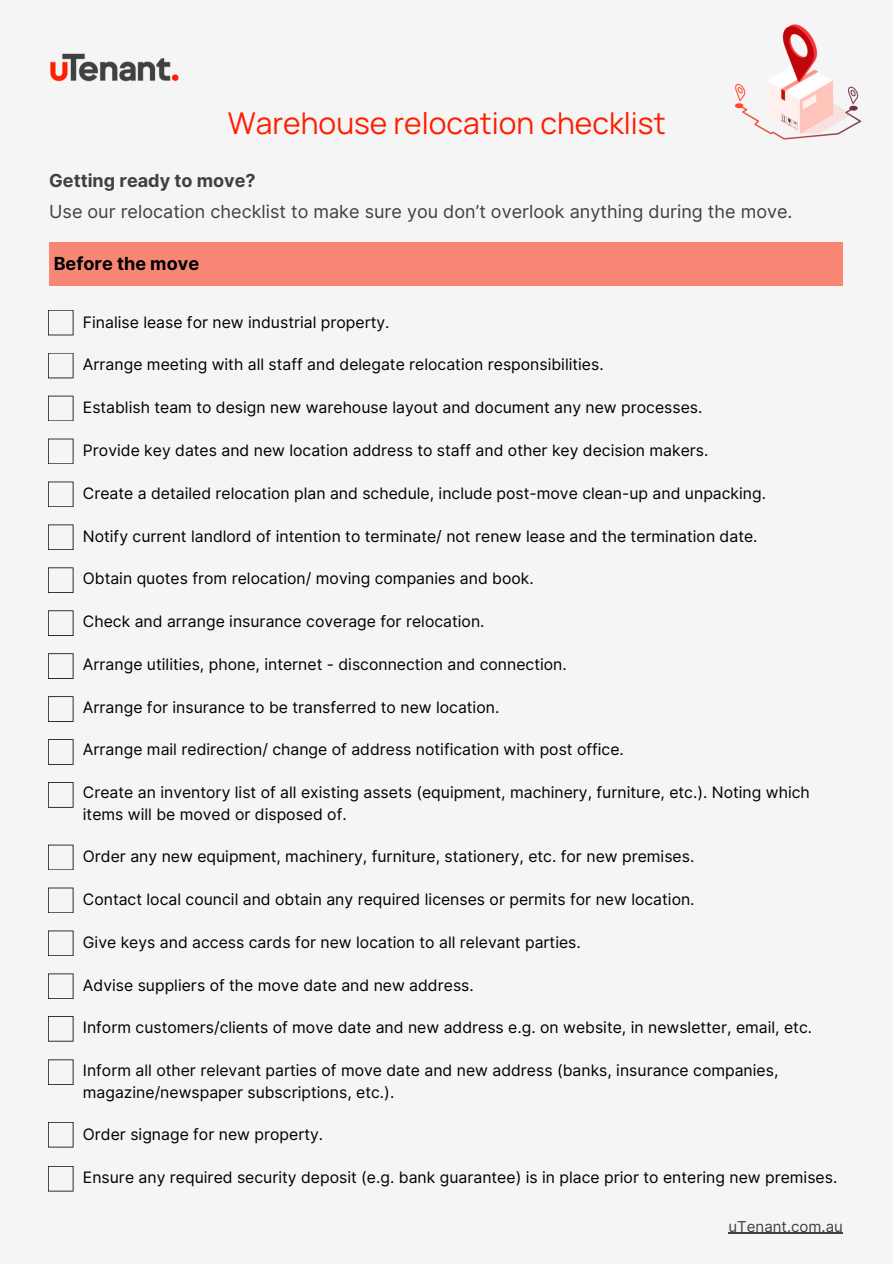
<style>
.page{position:relative;width:893px;height:1264px;background:#fff}
.page>*{position:absolute;margin:0;border:0;box-sizing:border-box;transform-origin:0 0}
.t1{font:30px "Manrope";color:#ff1e00}
.t2{font:18px/30.3px "Inter";color:#404040}
.t3{font:700 18px "Inter";color:#000}
.t4{font:15.75px/21.3px "Inter";color:#000}
.t5{font:15px "Inter";color:#404040}
.s1{font-weight:700}
</style>
<div class="page">
<div style="left:0;top:0;width:892px;height:1263px;background:#f5f5f5"></div>
<img style="left:50px;top:53px;width:129px;height:29px">
<div style="left:49px;top:242px;width:793px;height:43px;background:#f78675"></div>
<img style="left:734px;top:24px;width:127px;height:116px">
<hr style="left:728px;top:1232px;width:114px;height:1px;background:#404040">
<svg style="left:48px;top:310px;width:25px;height:25px"></svg>
<svg style="left:48px;top:353px;width:25px;height:25px"></svg>
<svg style="left:48px;top:395px;width:25px;height:26px"></svg>
<svg style="left:48px;top:438px;width:25px;height:26px"></svg>
<svg style="left:48px;top:481px;width:25px;height:26px"></svg>
<svg style="left:48px;top:524px;width:25px;height:26px"></svg>
<svg style="left:48px;top:567px;width:25px;height:26px"></svg>
<svg style="left:48px;top:610px;width:25px;height:26px"></svg>
<svg style="left:48px;top:653px;width:25px;height:26px"></svg>
<svg style="left:48px;top:696px;width:25px;height:26px"></svg>
<svg style="left:48px;top:739px;width:25px;height:25px"></svg>
<svg style="left:48px;top:782px;width:25px;height:25px"></svg>
<svg style="left:48px;top:844px;width:25px;height:26px"></svg>
<svg style="left:48px;top:887px;width:25px;height:26px"></svg>
<svg style="left:48px;top:930px;width:25px;height:26px"></svg>
<svg style="left:48px;top:973px;width:25px;height:26px"></svg>
<svg style="left:48px;top:1059px;width:25px;height:26px"></svg>
<svg style="left:48px;top:1122px;width:25px;height:25px"></svg>
<svg style="left:48px;top:1166px;width:25px;height:25px"></svg>
<svg style="left:48px;top:1016px;width:25px;height:25px"></svg>
<p class="t1" style="left:228px;top:102px;width:439px">Warehouse relocation checklist</p>
<h1 class="t2" style="left:49px;top:166px;width:744px"><span class="s1">Getting ready to move?<br></span>Use our relocation checklist to make sure you don’t overlook anything during the move.</h1>
<p class="t3" style="left:54px;top:252px;width:147px">Before the move</p>
<h2 class="t4" style="left:83px;top:311px;width:308px">Finalise lease for new industrial property.</h2>
<p class="t4" style="left:83px;top:354px;width:522px">Arrange meeting with all staff and delegate relocation responsibilities.</p>
<p class="t4" style="left:83px;top:397px;width:621px">Establish team to design new warehouse layout and document any new processes.</p>
<p class="t4" style="left:83px;top:439px;width:627px">Provide key dates and new location address to staff and other key decision makers.</p>
<p class="t4" style="left:83px;top:482px;width:684px">Create a detailed relocation plan and schedule, include post-move clean-up and unpacking.</p>
<p class="t4" style="left:83px;top:525px;width:676px">Notify current landlord of intention to terminate/ not renew lease and the termination date.</p>
<p class="t4" style="left:83px;top:568px;width:452px">Obtain quotes from relocation/ moving companies and book.</p>
<p class="t4" style="left:83px;top:610px;width:403px">Check and arrange insurance coverage for relocation.</p>
<p class="t4" style="left:83px;top:653px;width:485px">Arrange utilities, phone, internet - disconnection and connection.</p>
<p class="t4" style="left:83px;top:696px;width:418px">Arrange for insurance to be transferred to new location.</p>
<p class="t4" style="left:83px;top:739px;width:542px">Arrange mail redirection/ change of address notification with post office.</p>
<p class="t4" style="left:83px;top:781px;width:728px">Create an inventory list of all existing assets (equipment, machinery, furniture, etc.). Noting which items will be moved or disposed of.</p>
<p class="t4" style="left:83px;top:845px;width:613px">Order any new equipment, machinery, furniture, stationery, etc. for new premises.</p>
<p class="t4" style="left:83px;top:888px;width:613px">Contact local council and obtain any required licenses or permits for new location.</p>
<p class="t4" style="left:83px;top:931px;width:499px">Give keys and access cards for new location to all relevant parties.</p>
<p class="t4" style="left:83px;top:974px;width:392px">Advise suppliers of the move date and new address.</p>
<p class="t4" style="left:83px;top:1016px;width:730px">Inform customers/clients of move date and new address e.g. on website, in newsletter, email, etc.</p>
<p class="t4" style="left:83px;top:1059px;width:697px">Inform all other relevant parties of move date and new address (banks, insurance companies, magazine/newspaper subscriptions, etc.).</p>
<p class="t4" style="left:83px;top:1123px;width:242px">Order signage for new property.</p>
<p class="t4" style="left:83px;top:1166px;width:755px">Ensure any required security deposit (e.g. bank guarantee) is in place prior to entering new premises.</p>
<p class="t5" style="left:728px;top:1217px;width:116px">uTenant.com.au</p>
</div>
